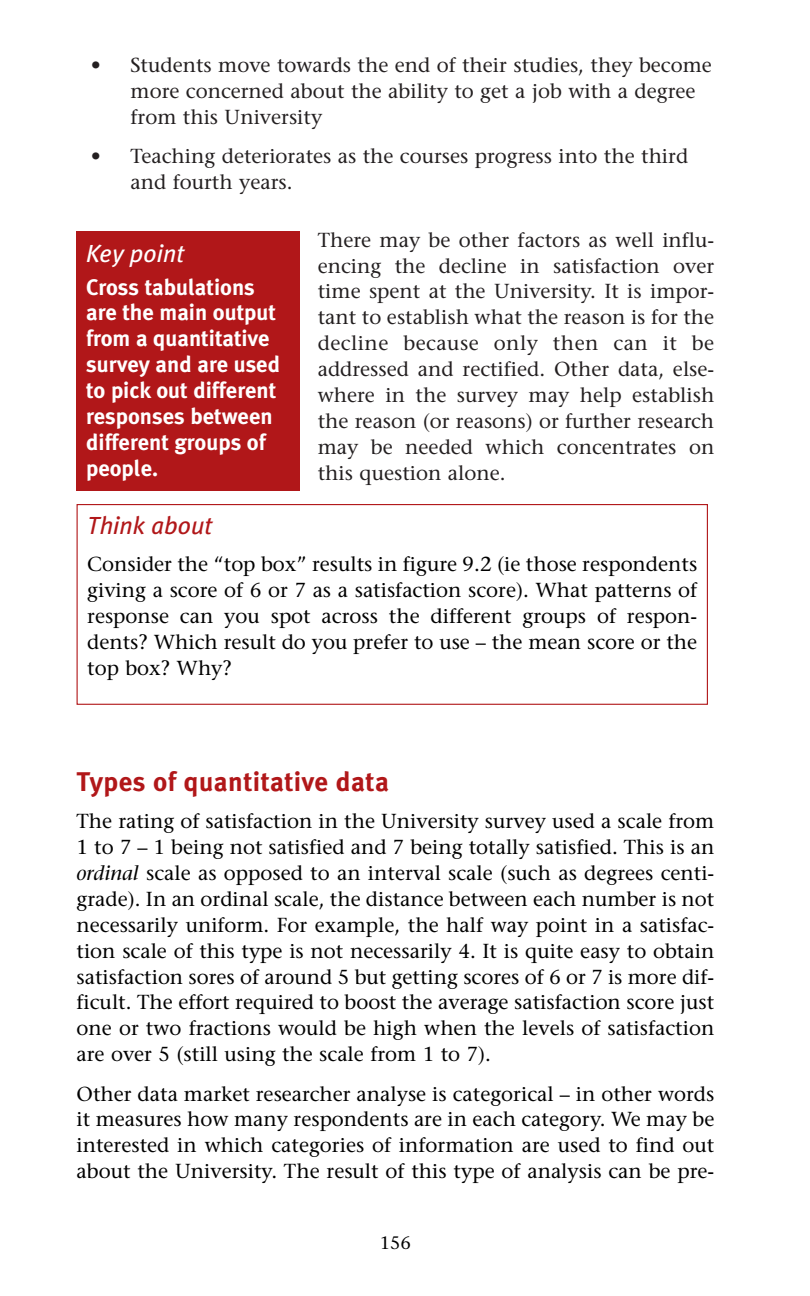
<style>
.page{position:relative;width:810px;height:1296px;background:#fff}
.page>*{position:absolute;margin:0;border:0;box-sizing:border-box;transform-origin:0 0}
.t1{font:700 27px "Meta Plus";letter-spacing:.015em;color:#b11719}
.t2{font:italic 24.75px "Meta Plus";color:#b11719}
.t3{font:italic 24.75px "Meta Plus";color:#fff}
.t4{font:700 22.5px/25.9px "Meta Plus";color:#fff}
.t5{font:20.25px/25.9px "Stone Serif";color:#000;text-align:justify}
.t6{font:20.25px/25.9px "Stone Serif";color:#231f20}
.t7{font:18px "Stone Serif";color:#000}
.s1{font-style:italic}
</style>
<div class="page">
<div style="left:77px;top:504px;width:631px;height:201px;border:1px solid #b11719"></div>
<div style="left:77px;top:232px;width:223px;height:259px;background:#b11719"></div>
<p class="t6" style="left:131px;top:54px;width:583px;text-indent:-40px">• Students move towards the end of their studies, they become more concerned about the ability to get a job with a degree from this University</p>
<p class="t6" style="left:131px;top:146px;width:559px;text-indent:-40px">• Teaching deteriorates as the courses progress into the third and fourth years.</p>
<p class="t6" style="left:318px;top:229px;width:398px;text-align:justify">There may be other factors as well influ&shy;encing the decline in satisfaction over time spent at the University. It is impor&shy;tant to establish what the reason is for the decline because only then can it be addressed and rectified. Other data, else&shy;where in the survey may help establish the reason (or reasons) or further research may be needed which concentrates on this question alone.</p>
<p class="t3" style="left:86px;top:243px;width:100px">Key point</p>
<p class="t4" style="left:86px;top:275px;width:196px">Cross tabulations are the main output from a quantitative survey and are used to pick out different responses between different groups of people.</p>
<p class="t2" style="left:87px;top:515px;width:127px">Think about</p>
<p class="t5" style="left:87px;top:553px;width:612px">Consider the “top box” results in figure 9.2 (ie those respondents giving a score of 6 or 7 as a satisfaction score). What patterns of response can you spot across the different groups of respon&shy;dents? Which result do you prefer to use – the mean score or the top box? Why?</p>
<h1 class="t1" style="left:77px;top:770px;width:314px">Types of quantitative data</h1>
<p class="t5" style="left:77px;top:810px;width:639px">The rating of satisfaction in the University survey used a scale from 1 to 7 – 1 being not satisfied and 7 being totally satisfied. This is an <span class="s1">ordinal</span> scale as opposed to an interval scale (such as degrees centi&shy;grade). In an ordinal scale, the distance between each number is not necessarily uniform. For example, the half way point in a satisfac&shy;tion scale of this type is not necessarily 4. It is quite easy to obtain satisfaction sores of around 5 but getting scores of 6 or 7 is more dif&shy;ficult. The effort required to boost the average satisfaction score just one or two fractions would be high when the levels of satisfaction are over 5 (still using the scale from 1 to 7).</p>
<p class="t5" style="left:77px;top:1083px;width:639px">Other data market researcher analyse is categorical – in other words it measures how many respondents are in each category. We may be interested in which categories of information are used to find out about the University. The result of this type of analysis can be pre-</p>
<p class="t7" style="left:380px;top:1235px;width:32px">156</p>
</div>
